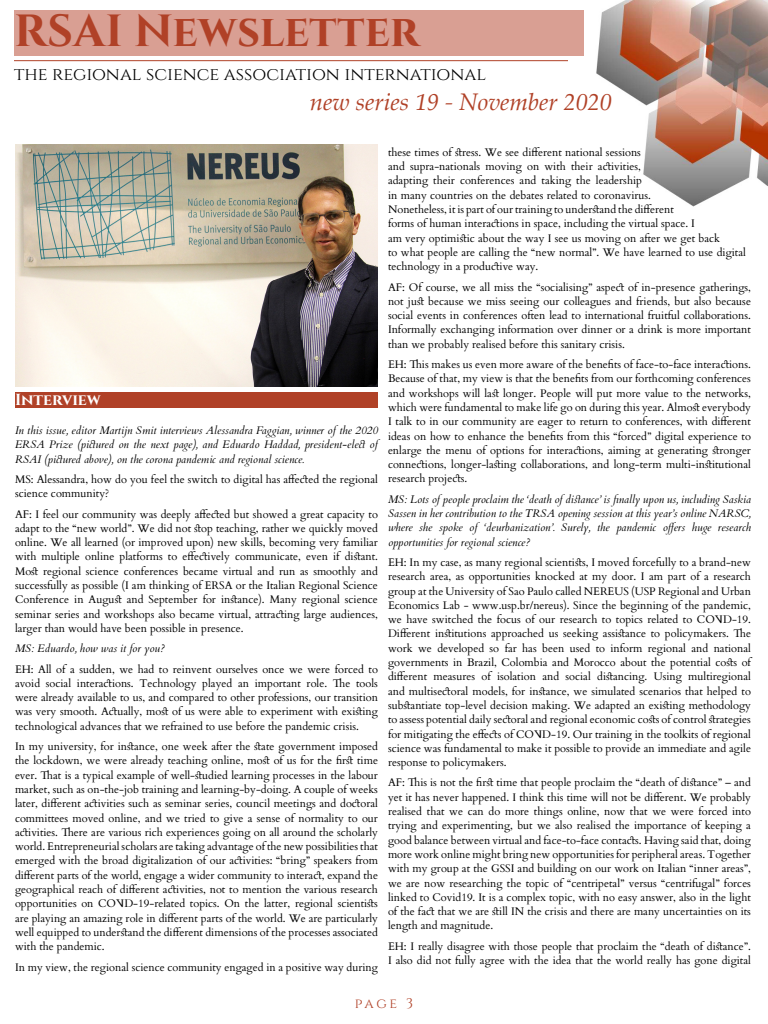
<style>
.page{position:relative;width:768px;height:1024px;background:#fff}
.page>*{position:absolute;margin:0;border:0;box-sizing:border-box;transform-origin:0 0}
.t1{font:700 45px "Cinzel";color:#b04127}
.t2{font:italic 24px "Palatino Linotype";color:#b04127}
.t3{font:18px "Cinzel";color:#000}
.head1{font:700 16px "Cinzel";color:#fff}
.t4{font:14px "Cinzel";color:#b04127}
.para{font:11px/14.3px "Cardo";color:#000;text-align:justify}
.para-2{font:italic 11px/14.3px "Cardo";color:#000;text-align:justify}
</style>
<div class="page">
<img style="left:522px;top:0;width:246px;height:207px">
<div style="left:14px;top:10px;width:570px;height:46px;background:#d99f93"></div>
<hr style="left:14px;top:60px;width:554px;height:1px;background:#b04127">
<div style="left:277px;top:92px;width:335px;height:26px;background:#fff"></div>
<div style="left:15px;top:392px;width:363px;height:16px;background:#b04127"></div>
<img style="left:15px;top:145px;width:363px;height:242px">
<h1 class="t1" style="left:14px;top:4px;width:407px">RSAI Newsletter</h1>
<h3 class="t3" style="left:14px;top:64px;width:474px">THE REGIONAL SCIENCE ASSOCIATION INTERNATIONAL</h3>
<h2 class="t2" style="left:310px;top:84px;width:304px">new series 19 - November 2020</h2>
<p class="para" style="left:388px;top:144px;width:359px;text-align:left">these times of stress. We see different national sessions<br>and supra-nationals moving on with their activities,<br>adapting their conferences and taking the leadership<br>in many countries on the debates related to coronavirus.<br>Nonetheless, it is part of our training to understand the different<br>forms of human interactions in space, including the virtual space. I<br>am very optimistic about the way I see us moving on after we get back<br>to what people are calling the “new normal”. We have learned to use digital technology in a productive way.</p>
<p class="para" style="left:388px;top:279px;width:365px">AF: Of course, we all miss the “socialising” aspect of in-presence gatherings, not just because we miss seeing our colleagues and friends, but also because social events in conferences often lead to international fruitful collaborations.<br>Informally exchanging information over dinner or a drink is more important than we probably realised before this sanitary crisis.</p>
<p class="para" style="left:388px;top:357px;width:365px">EH: This makes us even more aware of the benefits of face-to-face interactions.<br>Because of that, my view is that the benefits from our forthcoming conferences and workshops will last longer. People will put more value to the networks, which were fundamental to make life go on during this year. Almost everybody I talk to in our community are eager to return to conferences, with different ideas on how to enhance the benefits from this “forced” digital experience to enlarge the menu of options for interactions, aiming at generating stronger connections, longer-lasting collaborations, and long-term multi-institutional research projects.</p>
<p class="para-2" style="left:388px;top:492px;width:365px">MS: Lots of people proclaim the ‘death of distance’ is finally upon us, including Saskia Sassen in her contribution to the TRSA opening session at this year’s online NARSC, where she spoke of ‘deurbanization’. Surely, the pandemic offers huge research opportunities for regional science?</p>
<p class="para" style="left:388px;top:555px;width:365px">EH: In my case, as many regional scientists, I moved forcefully to a brand-new research area, as opportunities knocked at my door. I am part of a research group at the University of Sao Paulo called NEREUS (USP Regional and Urban Economics Lab - www.usp.br/nereus). Since the beginning of the pandemic, we have switched the focus of our research to topics related to COVID-19.<br>Different institutions approached us seeking assistance to policymakers. The work we developed so far has been used to inform regional and national governments in Brazil, Colombia and Morocco about the potential costs of different measures of isolation and social distancing. Using multiregional and multisectoral models, for instance, we simulated scenarios that helped to substantiate top-level decision making. We adapted an existing methodology to assess potential daily sectoral and regional economic costs of control strategies for mitigating the effects of COVID-19. Our training in the toolkits of regional science was fundamental to make it possible to provide an immediate and agile response to policymakers.</p>
<p class="para" style="left:388px;top:775px;width:365px">AF: This is not the first time that people proclaim the “death of distance” – and yet it has never happened. I think this time will not be different. We probably realised that we can do more things online, now that we were forced into trying and experimenting, but we also realised the importance of keeping a good balance between virtual and face-to-face contacts. Having said that, doing more work online might bring new opportunities for peripheral areas. Together with my group at the GSSI and building on our work on Italian “inner areas”, we are now researching the topic of “centripetal” versus “centrifugal” forces linked to Covid19. It is a complex topic, with no easy answer, also in the light of the fact that we are still IN the crisis and there are many uncertainties on its length and magnitude.</p>
<p class="para" style="left:388px;top:938px;width:364px">EH: I really disagree with those people that proclaim the “death of distance”.<br>I also did not fully agree with the idea that the world really has gone digital</p>
<p class="head1" style="left:15px;top:390px;width:87px">Interview</p>
<p class="para-2" style="left:15px;top:423px;width:364px">In this issue, editor Martijn Smit interviews Alessandra Faggian, winner of the 2020<br>ERSA Prize (pictured on the next page), and Eduardo Haddad, president-elect of RSAI (pictured above), on the corona pandemic and regional science.</p>
<p class="para" style="left:15px;top:472px;width:365px">MS: Alessandra, how do you feel the switch to digital has affected the regional science community?</p>
<p class="para" style="left:15px;top:506px;width:365px">AF: I feel our community was deeply affected but showed a great capacity to adapt to the “new world”. We did not stop teaching, rather we quickly moved online. We all learned (or improved upon) new skills, becoming very familiar with multiple online platforms to effectively communicate, even if distant.<br>Most regional science conferences became virtual and run as smoothly and successfully as possible (I am thinking of ERSA or the Italian Regional Science Conference in August and September for instance). Many regional science seminar series and workshops also became virtual, attracting large audiences, larger than would have been possible in presence.</p>
<p class="para-2" style="left:15px;top:641px;width:151px">MS: Eduardo, how was it for you?</p>
<p class="para" style="left:15px;top:661px;width:365px">EH: All of a sudden, we had to reinvent ourselves once we were forced to avoid social interactions. Technology played an important role. The tools were already available to us, and compared to other professions, our transition was very smooth. Actually, most of us were able to experiment with existing technological advances that we refrained to use before the pandemic crisis.</p>
<p class="para" style="left:15px;top:739px;width:365px">In my university, for instance, one week after the state government imposed the lockdown, we were already teaching online, most of us for the first time ever. That is a typical example of well-studied learning processes in the labour market, such as on-the-job training and learning-by-doing. A couple of weeks later, different activities such as seminar series, council meetings and doctoral committees moved online, and we tried to give a sense of normality to our activities. There are various rich experiences going on all around the scholarly world. Entrepreneurial scholars are taking advantage of the new possibilities that emerged with the broad digitalization of our activities: “bring” speakers from different parts of the world, engage a wider community to interact, expand the geographical reach of different activities, not to mention the various research opportunities on COVID-19-related topics. On the latter, regional scientists are playing an amazing role in different parts of the world. We are particularly well equipped to understand the different dimensions of the processes associated with the pandemic.</p>
<p class="para" style="left:15px;top:959px;width:365px">In my view, the regional science community engaged in a positive way during</p>
<p class="t4" style="left:355px;top:995px;width:60px">PAGE 3</p>
</div>
